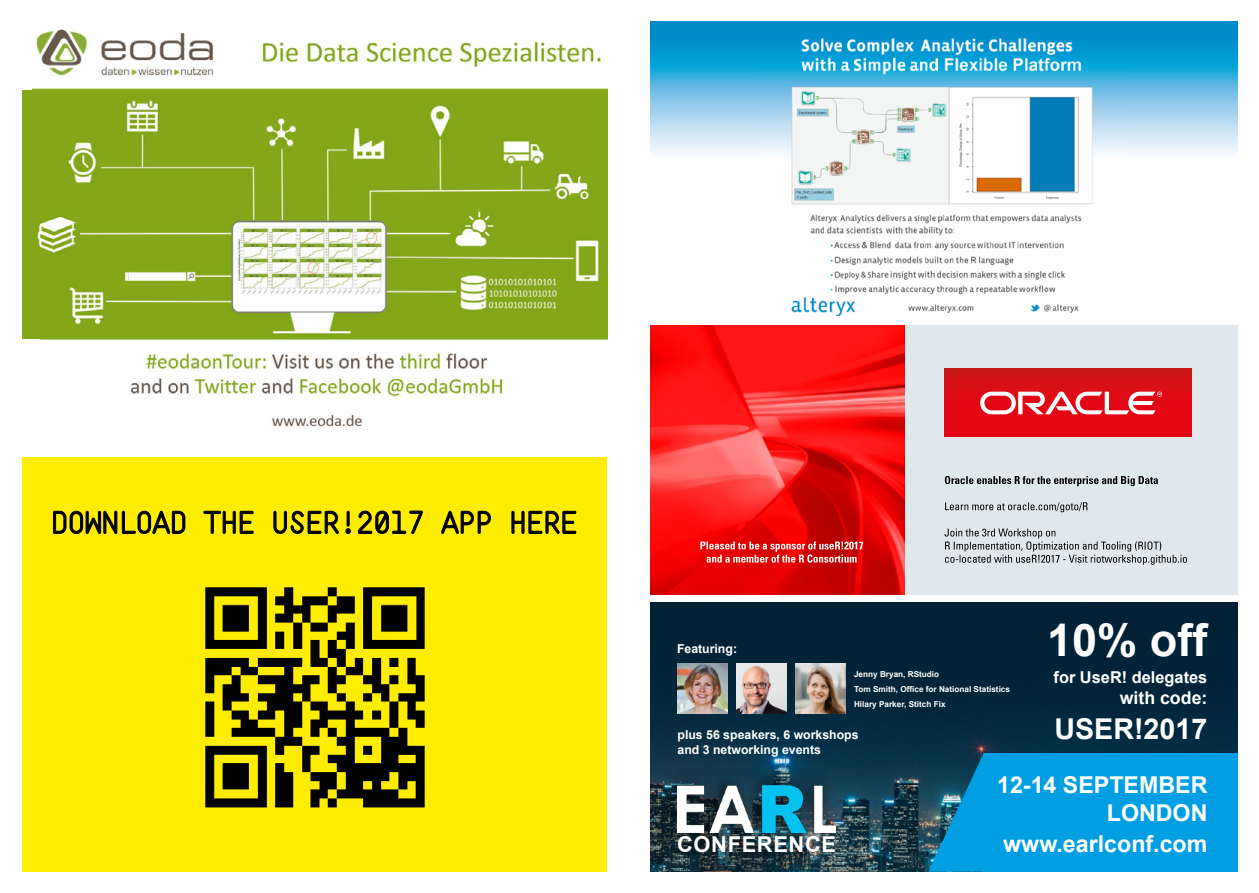
<style>
.page{position:relative;width:1259px;height:893px;background:#fff}
.page>*{position:absolute;margin:0;border:0;box-sizing:border-box;transform-origin:0 0}
.t1{font:700 45px "Arial";color:#fff}
.t2{font:700 28.65px "Arial";color:#fff}
.t3{font:700 23.25px/27.9px "Arial";color:#fff;text-align:right}
.t4{font:700 21.9px "Arial";letter-spacing:.03em;color:#fff}
.t5{font:700 17.7px "Arial";color:#fff}
.t6{font:700 16.35px "Arial";color:#fff}
.t7{font:700 12.3px/14.7px "Arial";color:#fff}
.t8{font:700 8.25px/15.5px "Arial";color:#fff}
</style>
<div class="page">
<img style="left:23px;top:29px;width:584px;height:398px">
<div style="left:22px;top:457px;width:585px;height:415px;background:#ffed00"></div>
<img style="left:205px;top:587px;width:220px;height:221px">
<img style="left:651px;top:21px;width:586px;height:294px">
<img style="left:651px;top:325px;width:254px;height:269px">
<div style="left:905px;top:325px;width:332px;height:269px;background:#dfe8eb"></div>
<div style="left:944px;top:369px;width:247px;height:68px;background:linear-gradient(to bottom,#d01417,#e90212)"></div>
<svg style="left:980px;top:391px;width:182px;height:23px;background:#ec686f"></svg>
<svg style="left:944px;top:528px;width:243px;height:37px"></svg>
<svg style="left:945px;top:502px;width:142px;height:10px"></svg>
<svg style="left:945px;top:476px;width:213px;height:10px"></svg>
<svg style="left:700px;top:541px;width:163px;height:22px;background:#e44747"></svg>
<svg style="left:651px;top:325px;width:7px;height:6px"></svg>
<img style="left:651px;top:602px;width:586px;height:270px">
<div style="left:656px;top:767px;width:192px;height:101px;background:#000;opacity:.75"></div>
<img style="left:677px;top:786px;width:158px;height:46px">
<img style="left:795px;top:663px;width:50px;height:50px">
<img style="left:677px;top:663px;width:50px;height:50px">
<img style="left:736px;top:663px;width:50px;height:50px">
<svg style="left:928px;top:754px;width:310px;height:118px;background:#0397d7"></svg>
<svg style="left:651px;top:602px;width:7px;height:16px"></svg>
<svg style="left:53px;top:511px;width:523px;height:23px"></svg>
<div style="left:16px;top:339px;width:24px;height:97px;background:#fff"></div>
<div style="left:9px;top:0;width:23px;height:89px;background:#fff"></div>
<h3 class="t7" style="left:677px;top:641px;width:62px">Featuring:</h3>
<p class="t8" style="left:854px;top:666px;width:157px">Jenny Bryan, RStudio<br>Tom Smith, Office for National Statistics</p>
<p class="t8" style="left:854px;top:696px;width:93px">Hilary Parker, Stitch Fix</p>
<h3 class="t7" style="left:677px;top:727px;width:182px">plus 56 speakers, 6 workshops and 3 networking events</h3>
<h1 class="t1" style="left:1047px;top:610px;width:162px">10% off</h1>
<h3 class="t6" style="left:1053px;top:666px;width:155px">for UseR! delegates</h3>
<h3 class="t5" style="left:1119px;top:686px;width:89px">with code:</h3>
<h2 class="t2" style="left:1054px;top:709px;width:154px">USER!2017</h2>
<h3 class="t4" style="left:677px;top:830px;width:160px">CONFERENCE</h3>
<h3 class="t3" style="left:997px;top:771px;width:212px">12-14 SEPTEMBER<br>LONDON</h3>
<h3 class="t3" style="left:1003px;top:831px;width:206px">www.earlconf.com</h3>
</div>
